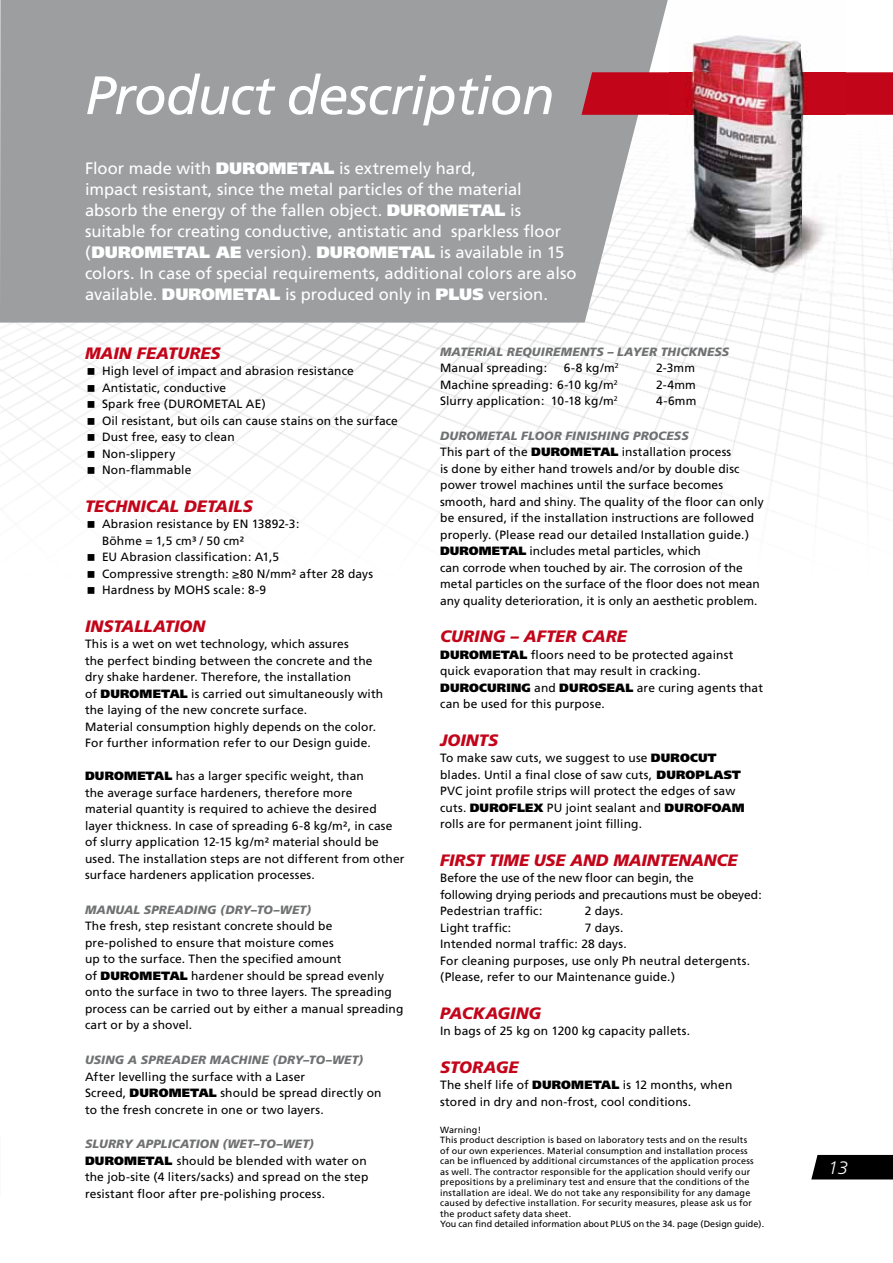
<style>
.page{position:relative;width:893px;height:1263px;background:#fff}
.page>*{position:absolute;margin:0;border:0;box-sizing:border-box;transform-origin:0 0}
.t1{font:italic 54px "Frutiger CE";letter-spacing:-.02em;color:#fff}
.t2{font:italic 300 18px "Frutiger LT Std";color:#fff}
.t3{font:16.5px/21px "Frutiger CE";color:#fff}
.t4{font:italic 900 16.5px "Frutiger CE";color:#c3051a}
.t5{font:12px/16.5px "Frutiger CE";letter-spacing:.01em;color:#000}
.t6{font:italic 900 12px "Frutiger CE";letter-spacing:.015em;color:#707172}
.t7{font:9px/10.5px "Frutiger CE";letter-spacing:.02em;color:#000}
.s1{font-weight:900}
.s2{font-weight:900;font-style:italic;color:#707172}
</style>
<div class="page">
<img style="left:0;top:199px;width:893px;height:327px">
<div style="left:0;top:0;width:668px;height:323px;background:#9c9e9f"></div>
<svg style="left:581px;top:72px;width:312px;height:43px;background:#c10d21"></svg>
<div style="left:811px;top:1155px;width:82px;height:24px;background:#000"></div>
<img style="left:669px;top:35px;width:176px;height:266px">
<img style="left:669px;top:72px;width:176px;height:43px">
<svg style="left:88px;top:368px;width:6px;height:7px"></svg>
<svg style="left:88px;top:385px;width:6px;height:7px"></svg>
<svg style="left:88px;top:401px;width:6px;height:7px"></svg>
<svg style="left:88px;top:418px;width:6px;height:7px"></svg>
<svg style="left:88px;top:434px;width:6px;height:7px"></svg>
<svg style="left:88px;top:451px;width:6px;height:7px"></svg>
<svg style="left:88px;top:467px;width:6px;height:7px"></svg>
<svg style="left:88px;top:521px;width:6px;height:5px"></svg>
<h1 class="t1" style="left:85px;top:64px;width:471px">Product description</h1>
<p class="t3" style="left:85px;top:157px;width:493px">Floor made with <span class="s1">DUROMETAL</span> is extremely hard,<br>impact resistant, since the metal particles of the material absorb the energy of the fallen object. <span class="s1">DUROMETAL</span> is suitable for creating conductive, antistatic and sparkless floor (<span class="s1">DUROMETAL AE</span> version). <span class="s1">DUROMETAL</span> is available in 15 colors. In case of special requirements, additional colors are also available. <span class="s1">DUROMETAL</span> is produced only in <span class="s1">PLUS</span> version.</p>
<h3 class="t4" style="left:85px;top:343px;width:137px">MAIN FEATURES</h3>
<p class="t5" style="left:102px;top:363px;width:297px">High level of impact and abrasion resistance<br>Antistatic, conductive<br>Spark free (DUROMETAL AE)<br>Oil resistant, but oils can cause stains on the surface<br>Dust free, easy to clean<br>Non-slippery<br>Non-flammable</p>
<h3 class="t4" style="left:85px;top:496px;width:169px">TECHNICAL DETAILS</h3>
<p class="t5" style="left:102px;top:516px;width:273px">Abrasion resistance by EN 13892-3:<br>Böhme = 1,5 cm³ / 50 cm²<br>EU Abrasion classification: A1,5<br>Compressive strength: ≥80 N/mm² after 28 days<br>Hardness by MOHS scale: 8-9</p>
<h3 class="t4" style="left:85px;top:616px;width:122px">INSTALLATION</h3>
<p class="t5" style="left:85px;top:636px;width:300px">This is a wet on wet technology, which assures<br>the perfect binding between the concrete and the dry shake hardener. Therefore, the installation<br>of <span class="s1">DUROMETAL</span> is carried out simultaneously with the laying of the new concrete surface.<br>Material consumption highly depends on the color.<br>For further information refer to our Design guide.</p>
<p class="t5" style="left:85px;top:768px;width:321px"><span class="s1">DUROMETAL</span> has a larger specific weight, than<br>the average surface hardeners, therefore more<br>material quantity is required to achieve the desired layer thickness. In case of spreading 6-8 kg/m², in case of slurry application 12-15 kg/m² material should be used. The installation steps are not different from other surface hardeners application processes.</p>
<p class="t6" style="left:85px;top:903px;width:228px">MANUAL SPREADING (DRY–TO–WET)</p>
<p class="t5" style="left:85px;top:918px;width:320px">The fresh, step resistant concrete should be pre-polished to ensure that moisture comes<br>up to the surface. Then the specified amount<br>of <span class="s1">DUROMETAL</span> hardener should be spread evenly onto the surface in two to three layers. The spreading process can be carried out by either a manual spreading cart or by a shovel.</p>
<p class="t6" style="left:85px;top:1053px;width:280px">USING A SPREADER MACHINE (DRY–TO–WET)</p>
<p class="t5" style="left:85px;top:1068px;width:298px">After levelling the surface with a Laser<br>Screed, <span class="s1">DUROMETAL</span> should be spread directly on to the fresh concrete in one or two layers.</p>
<p class="t5" style="left:85px;top:1135px;width:285px"><span class="s2">SLURRY APPLICATION (WET–TO–WET)<br></span><span class="s1">DUROMETAL</span> should be blended with water on the job-site (4 liters/sacks) and spread on the step resistant floor after pre-polishing process.</p>
<p class="t6" style="left:440px;top:344px;width:291px">MATERIAL REQUIREMENTS – LAYER THICKNESS</p>
<p class="t5" style="left:440px;top:360px;width:109px">Manual spreading:</p>
<p class="t5" style="left:564px;top:360px;width:57px">6-8 kg/m<sup>2</sup></p>
<p class="t5" style="left:656px;top:360px;width:40px">2-3mm</p>
<p class="t5" style="left:440px;top:376px;width:179px">Machine spreading: 6-10 kg/m<sup>2</sup></p>
<p class="t5" style="left:656px;top:376px;width:41px">2-4mm</p>
<p class="t5" style="left:440px;top:393px;width:179px">Slurry application: 10-18 kg/m<sup>2</sup></p>
<p class="t5" style="left:656px;top:393px;width:42px">4-6mm</p>
<p class="t5" style="left:440px;top:427px;width:325px"><span class="s2">DUROMETAL FLOOR FINISHING PROCESS<br></span>This part of the <span class="s1">DUROMETAL</span> installation process<br>is done by either hand trowels and/or by double disc power trowel machines until the surface becomes smooth, hard and shiny. The quality of the floor can only be ensured, if the installation instructions are followed properly. (Please read our detailed Installation guide.)<br><span class="s1">DUROMETAL</span> includes metal particles, which<br>can corrode when touched by air. The corrosion of the metal particles on the surface of the floor does not mean any quality deterioration, it is only an aesthetic problem.</p>
<h3 class="t4" style="left:440px;top:626px;width:188px">CURING – AFTER CARE</h3>
<p class="t5" style="left:440px;top:646px;width:324px"><span class="s1">DUROMETAL</span> floors need to be protected against quick evaporation that may result in cracking.<br><span class="s1">DUROCURING</span> and <span class="s1">DUROSEAL</span> are curing agents that can be used for this purpose.</p>
<h3 class="t4" style="left:440px;top:730px;width:59px">JOINTS</h3>
<p class="t5" style="left:440px;top:750px;width:306px">To make saw cuts, we suggest to use <span class="s1">DUROCUT </span>blades. Until a final close of saw cuts, <span class="s1">DUROPLAST </span>PVC joint profile strips will protect the edges of saw cuts. <span class="s1">DUROFLEX</span> PU joint sealant and <span class="s1">DUROFOAM </span>rolls are for permanent joint filling.</p>
<h3 class="t4" style="left:440px;top:850px;width:299px">FIRST TIME USE AND MAINTENANCE</h3>
<p class="t5" style="left:440px;top:870px;width:323px">Before the use of the new floor can begin, the<br>following drying periods and precautions must be obeyed:<br>Pedestrian traffic:</p>
<p class="t5" style="left:585px;top:903px;width:40px">2 days.</p>
<p class="t5" style="left:440px;top:919px;width:73px">Light traffic:</p>
<p class="t5" style="left:440px;top:919px;width:312px;text-indent:145px">7 days.<br>Intended normal traffic: 28 days.<br>For cleaning purposes, use only Ph neutral detergents. (Please, refer to our Maintenance guide.)</p>
<h3 class="t4" style="left:440px;top:1003px;width:103px">PACKAGING</h3>
<p class="t5" style="left:440px;top:1023px;width:252px">In bags of 25 kg on 1200 kg capacity pallets.</p>
<h3 class="t4" style="left:440px;top:1057px;width:80px">STORAGE</h3>
<p class="t5" style="left:440px;top:1077px;width:294px">The shelf life of <span class="s1">DUROMETAL</span> is 12 months, when stored in dry and non-frost, cool conditions.</p>
<p class="t7" style="left:440px;top:1124px;width:326px">Warning!<br>This product description is based on laboratory tests and on the results<br>of our own experiences. Material consumption and installation process can be influenced by additional circumstances of the application process as well. The contractor responsible for the application should verify our prepositions by a preliminary test and ensure that the conditions of the installation are ideal. We do not take any responsibility for any damage caused by defective installation. For security measures, please ask us for the product safety data sheet.<br>You can find detailed information about PLUS on the 34. page (Design guide).</p>
<h2 class="t2" style="left:828px;top:1157px;width:22px">13</h2>
</div>
